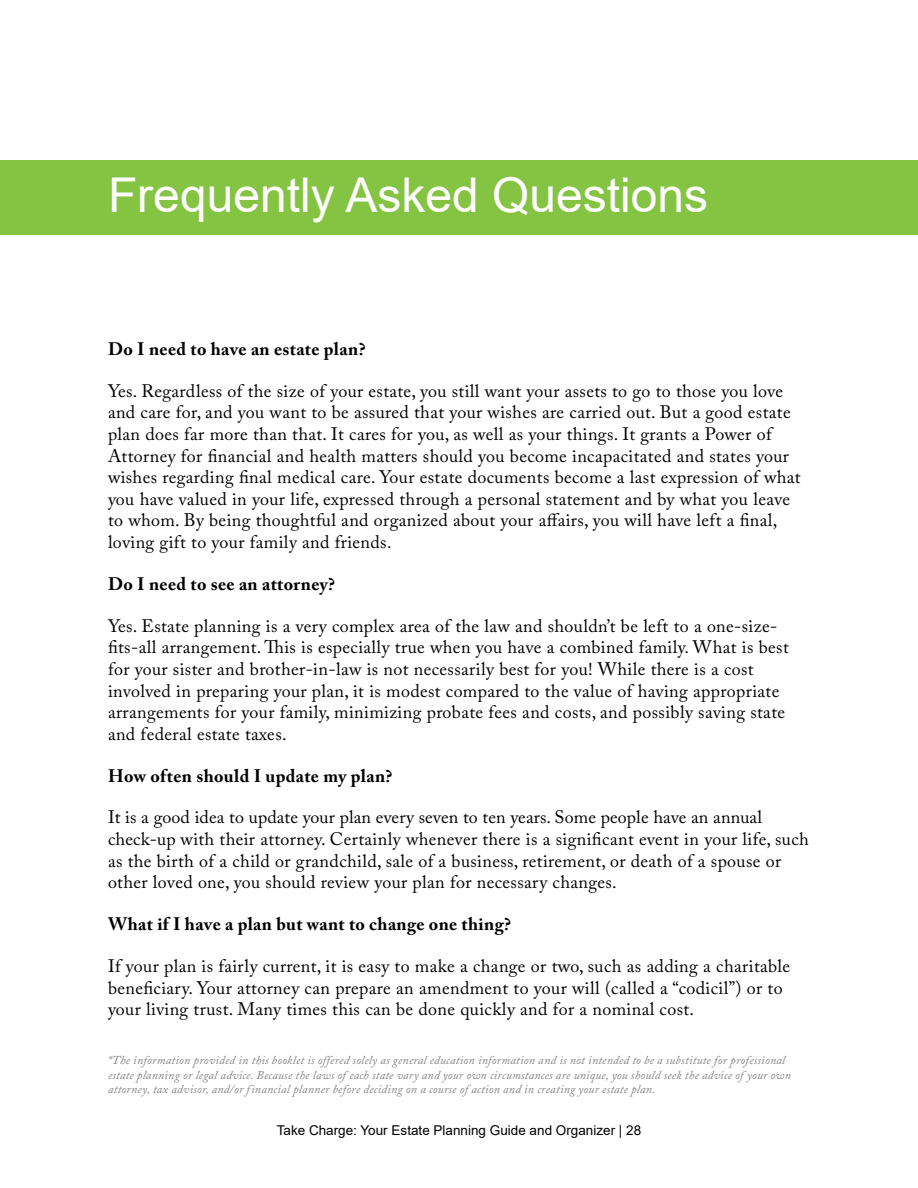
<style>
.page{position:relative;width:918px;height:1188px;background:#fff}
.page>*{position:absolute;margin:0;border:0;box-sizing:border-box;transform-origin:0 0}
.t1{font:48px "Arial";color:#fff}
.t2{font:18px/21.6px "Adobe Caslon Pro";letter-spacing:.02em;color:#000}
.t3{font:700 18px "Adobe Caslon Pro";letter-spacing:.02em;color:#000}
.t4{font:13.5px "Arial";color:#000}
.t5{font:italic 12px/14.4px "Adobe Caslon Pro";letter-spacing:.02em;color:#808285}
</style>
<div class="page">
<div style="left:0;top:160px;width:918px;height:75px;background:#85c443"></div>
<h1 class="t1" style="left:108px;top:162px;width:602px">Frequently Asked Questions</h1>
<p class="t3" style="left:108px;top:338px;width:259px">Do I need to have an estate plan?</p>
<p class="t2" style="left:108px;top:380px;width:694px">Yes. Regardless of the size of your estate, you still want your assets to go to those you love and care for, and you want to be assured that your wishes are carried out. But a good estate plan does far more than that. It cares for you, as well as your things. It grants a Power of Attorney for financial and health matters should you become incapacitated and states your wishes regarding final medical care. Your estate documents become a last expression of what you have valued in your life, expressed through a personal statement and by what you leave to whom. By being thoughtful and organized about your affairs, you will have left a final, loving gift to your family and friends.</p>
<p class="t3" style="left:108px;top:573px;width:229px">Do I need to see an attorney?</p>
<p class="t2" style="left:108px;top:615px;width:682px">Yes. Estate planning is a very complex area of the law and shouldn’t be left to a one-size&shy;fits-all arrangement. This is especially true when you have a combined family. What is best for your sister and brother-in-law is not necessarily best for you! While there is a cost involved in preparing your plan, it is modest compared to the value of having appropriate arrangements for your family, minimizing probate fees and costs, and possibly saving state and federal estate taxes.</p>
<p class="t3" style="left:108px;top:765px;width:286px">How often should I update my plan?</p>
<p class="t2" style="left:108px;top:806px;width:703px">It is a good idea to update your plan every seven to ten years. Some people have an annual check-up with their attorney. Certainly whenever there is a significant event in your life, such as the birth of a child or grandchild, sale of a business, retirement, or death of a spouse or other loved one, you should review your plan for necessary changes.</p>
<p class="t3" style="left:108px;top:913px;width:404px">What if I have a plan but want to change one thing?</p>
<p class="t2" style="left:108px;top:955px;width:684px">If your plan is fairly current, it is easy to make a change or two, such as adding a charitable beneficiary. Your attorney can prepare an amendment to your will (called a “codicil”) or to your living trust. Many times this can be done quickly and for a nominal cost.</p>
<p class="t5" style="left:108px;top:1053px;width:684px">*The information provided in this booklet is offered solely as general education information and is not intended to be a substitute for professional estate planning or legal advice. Because the laws of each state vary and your own circumstances are unique, you should seek the advice of your own attorney, tax advisor, and/or financial planner before deciding on a course of action and in creating your estate plan.</p>
<p class="t4" style="left:277px;top:1121px;width:366px">Take Charge: Your Estate Planning Guide and Organizer | 28</p>
</div>
